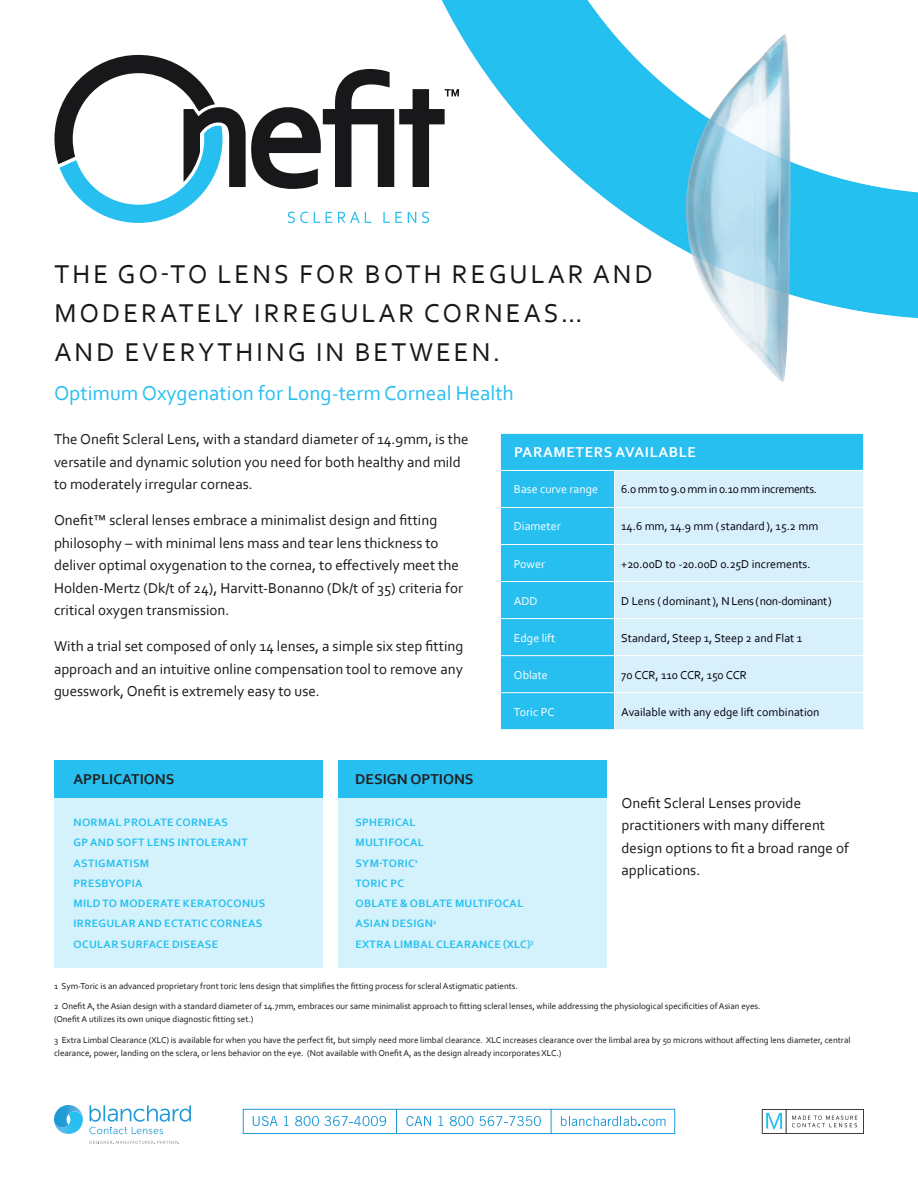
<style>
.page{position:relative;width:918px;height:1188px;background:#fff}
.page>*{position:absolute;margin:0;border:0;box-sizing:border-box;transform-origin:0 0}
.t1{font:27px/39px "Corbel";letter-spacing:.11em;color:#181719}
.t2{font:21px "Corbel";color:#26bff0}
.t3{font:15px/22.5px "Corbel";color:#181719}
.t4{font:700 15px "Corbel";color:#231f20}
.t5{font:700 15px "Corbel";letter-spacing:.04em;color:#fff}
.t6{font:12px "Corbel";color:#00000b}
.t7{font:12px "Corbel";letter-spacing:-.03em;color:#00000b}
.t8{font:12px "Corbel";color:#fff}
.t9{font:700 11.25px/20.2px "Corbel";letter-spacing:.03em;color:#26bff0}
.t10{font:9px/13.5px "Corbel";color:#181719}
</style>
<div class="page">
<img style="left:89px;top:0;width:829px;height:1144px">
<div style="left:338px;top:782px;width:269px;height:186px;background:#d4f2fc"></div>
<div style="left:338px;top:760px;width:269px;height:38px;background:#26bff0"></div>
<div style="left:54px;top:782px;width:269px;height:186px;background:#d4f2fc"></div>
<div style="left:54px;top:760px;width:269px;height:38px;background:#26bff0"></div>
<svg style="left:243px;top:1109px;width:432px;height:25px"></svg>
<div style="left:500px;top:433px;width:364px;height:37px;background:#26bff0"></div>
<div style="left:501px;top:471px;width:113px;height:258px;background:#26bff0"></div>
<div style="left:615px;top:471px;width:248px;height:258px;background:#d8f0fb"></div>
<hr style="left:863px;top:434px;width:1px;height:36px;background:#fff">
<hr style="left:500px;top:582px;width:1px;height:36px;background:#fff">
<hr style="left:500px;top:618px;width:115px;height:1px;background:#fff">
<hr style="left:500px;top:619px;width:1px;height:36px;background:#fff">
<hr style="left:500px;top:655px;width:115px;height:1px;background:#fff">
<hr style="left:500px;top:656px;width:1px;height:36px;background:#fff">
<hr style="left:500px;top:692px;width:115px;height:1px;background:#fff">
<hr style="left:500px;top:693px;width:1px;height:36px;background:#fff">
<hr style="left:500px;top:729px;width:115px;height:1px;background:#fff">
<hr style="left:500px;top:545px;width:1px;height:36px;background:#fff">
<hr style="left:500px;top:581px;width:115px;height:1px;background:#fff">
<hr style="left:500px;top:508px;width:1px;height:36px;background:#fff">
<hr style="left:500px;top:544px;width:115px;height:1px;background:#fff">
<hr style="left:500px;top:471px;width:1px;height:36px;background:#fff">
<hr style="left:500px;top:507px;width:115px;height:1px;background:#fff">
<hr style="left:614px;top:582px;width:1px;height:36px;background:#fff">
<hr style="left:615px;top:618px;width:249px;height:1px;background:#fff">
<hr style="left:614px;top:619px;width:1px;height:36px;background:#fff">
<hr style="left:615px;top:655px;width:249px;height:1px;background:#fff">
<hr style="left:614px;top:656px;width:1px;height:36px;background:#fff">
<hr style="left:615px;top:692px;width:249px;height:1px;background:#fff">
<hr style="left:614px;top:693px;width:1px;height:36px;background:#fff">
<hr style="left:615px;top:729px;width:249px;height:1px;background:#fff">
<hr style="left:614px;top:545px;width:1px;height:36px;background:#fff">
<hr style="left:615px;top:581px;width:249px;height:1px;background:#fff">
<hr style="left:614px;top:508px;width:1px;height:36px;background:#fff">
<hr style="left:615px;top:544px;width:249px;height:1px;background:#fff">
<hr style="left:615px;top:470px;width:249px;height:1px;background:#fff">
<hr style="left:614px;top:471px;width:1px;height:36px;background:#fff">
<hr style="left:615px;top:507px;width:249px;height:1px;background:#fff">
<hr style="left:863px;top:582px;width:1px;height:36px;background:#fff">
<hr style="left:863px;top:619px;width:1px;height:36px;background:#fff">
<hr style="left:863px;top:656px;width:1px;height:36px;background:#fff">
<hr style="left:863px;top:693px;width:1px;height:36px;background:#fff">
<hr style="left:863px;top:545px;width:1px;height:36px;background:#fff">
<hr style="left:863px;top:508px;width:1px;height:36px;background:#fff">
<hr style="left:863px;top:471px;width:1px;height:36px;background:#fff">
<hr style="left:500px;top:433px;width:115px;height:1px;background:#fff">
<hr style="left:500px;top:434px;width:1px;height:36px;background:#fff">
<hr style="left:615px;top:433px;width:249px;height:1px;background:#fff">
<hr style="left:500px;top:470px;width:115px;height:1px;background:#fff">
<svg style="left:90px;top:1105px;width:101px;height:30px"></svg>
<svg style="left:54px;top:1105px;width:29px;height:29px"></svg>
<svg style="left:90px;top:1141px;width:90px;height:3px"></svg>
<svg style="left:762px;top:1109px;width:102px;height:25px"></svg>
<svg style="left:54px;top:55px;width:405px;height:168px"></svg>
<h1 class="t1" style="left:55px;top:254px;width:600px">THE GO-TO LENS FOR BOTH REGULAR AND<br>MODERATELY IRREGULAR CORNEAS…<br>AND EVERYTHING IN BETWEEN.</h1>
<h2 class="t2" style="left:54px;top:380px;width:461px">Optimum Oxygenation for Long-term Corneal Health</h2>
<p class="t3" style="left:54px;top:428px;width:416px">The Onefit Scleral Lens, with a standard diameter of 14.9mm, is the versatile and dynamic solution you need for both healthy and mild to moderately irregular corneas.</p>
<p class="t3" style="left:54px;top:509px;width:411px">Onefit™ scleral lenses embrace a minimalist design and fitting philosophy – with minimal lens mass and tear lens thickness to deliver optimal oxygenation to the cornea, to effectively meet the Holden-Mertz (Dk/t of 24), Harvitt-Bonanno (Dk/t of 35) criteria for critical oxygen transmission.</p>
<p class="t3" style="left:54px;top:635px;width:411px;text-align:justify">With a trial set composed of only 14 lenses, a simple six step fitting approach and an intuitive online compensation tool to remove any guesswork, Onefit is extremely easy to use.</p>
<p class="t5" style="left:514px;top:443px;width:183px">PARAMETERS AVAILABLE</p>
<p class="t8" style="left:514px;top:482px;width:86px">Base curve range</p>
<p class="t7" style="left:621px;top:482px;width:197px">6.0 mm to 9.0 mm in 0.10 mm increments.</p>
<p class="t8" style="left:514px;top:519px;width:48px">Diameter</p>
<p class="t6" style="left:621px;top:519px;width:199px">14.6 mm, 14.9 mm ( standard), 15.2 mm</p>
<p class="t8" style="left:514px;top:556px;width:33px">Power</p>
<p class="t6" style="left:621px;top:556px;width:191px">+20.00D to -20.00D 0.25D increments.</p>
<p class="t8" style="left:514px;top:593px;width:25px">ADD</p>
<p class="t7" style="left:621px;top:593px;width:212px">D Lens (dominant), N Lens (non-dominant)</p>
<p class="t8" style="left:514px;top:630px;width:43px">Edge lift</p>
<p class="t6" style="left:621px;top:630px;width:182px">Standard, Steep 1, Steep 2 and Flat 1</p>
<p class="t8" style="left:514px;top:667px;width:35px">Oblate</p>
<p class="t6" style="left:621px;top:667px;width:127px">70 CCR, 110 CCR, 150 CCR</p>
<p class="t8" style="left:514px;top:704px;width:42px">Toric PC</p>
<p class="t6" style="left:621px;top:704px;width:200px">Available with any edge lift combination</p>
<p class="t4" style="left:73px;top:770px;width:103px">APPLICATIONS</p>
<p class="t9" style="left:74px;top:812px;width:193px">NORMAL PROLATE CORNEAS<br>GP AND SOFT LENS INTOLERANT<br>ASTIGMATISM<br>PRESBYOPIA<br>MILD TO MODERATE KERATOCONUS<br>IRREGULAR AND ECTATIC CORNEAS<br>OCULAR SURFACE DISEASE</p>
<p class="t4" style="left:355px;top:770px;width:120px">DESIGN OPTIONS</p>
<p class="t9" style="left:355px;top:812px;width:180px">SPHERICAL<br>MULTIFOCAL<br>SYM-TORIC<sup>1<br></sup>TORIC PC<br>OBLATE &amp; OBLATE MULTIFOCAL<br>ASIAN DESIGN<sup>2<br></sup>EXTRA LIMBAL CLEARANCE (XLC)<sup>3</sup></p>
<p class="t3" style="left:622px;top:791px;width:229px">Onefit Scleral Lenses provide practitioners with many different design options to fit a broad range of applications.</p>
<p class="t10" style="left:54px;top:979px;width:465px">1 Sym-Toric is an advanced proprietary front toric lens design that simplifies the fitting process for scleral Astigmatic patients.</p>
<p class="t10" style="left:54px;top:999px;width:708px">2 Onefit A, the Asian design with a standard diameter of 14.7mm, embraces our same minimalist approach to fitting scleral lenses, while addressing the physiological specificities of Asian eyes. (Onefit A utilizes its own unique diagnostic fitting set.)</p>
<p class="t10" style="left:54px;top:1033px;width:798px">3 Extra Limbal Clearance (XLC) is available for when you have the perfect fit, but simply need more limbal clearance. XLC increases clearance over the limbal area by 50 microns without affecting lens diameter, central clearance, power, landing on the sclera, or lens behavior on the eye. (Not available with Onefit A, as the design already incorporates XLC.)</p>
</div>
